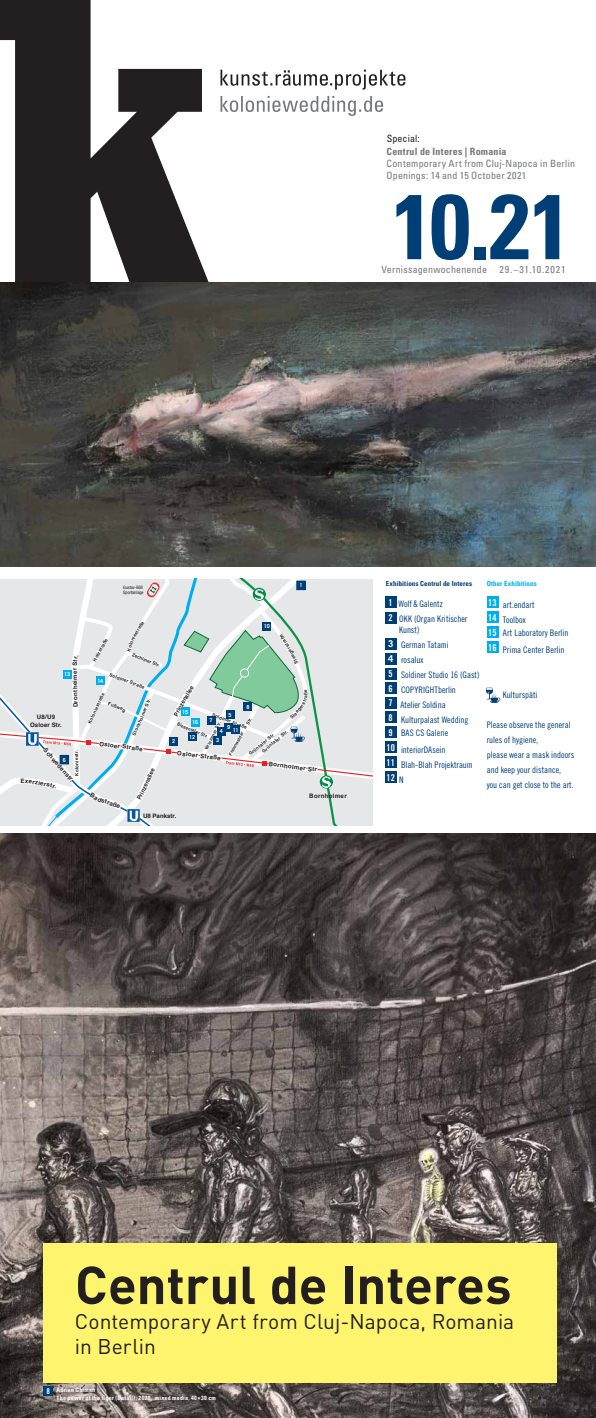
<style>
.page{position:relative;width:596px;height:1418px;background:#fff}
.page>*{position:absolute;margin:0;border:0;box-sizing:border-box;transform-origin:0 0}
.t1{font:700 condensed 91.8px "Univers";color:#003e76}
.t2{font:700 52.5px "DIN Pro";letter-spacing:-.005em;color:#231f20}
.t3{font:21px/25.2px "DIN Pro";letter-spacing:.005em;color:#231f20}
.t4{font:condensed 10px/12px "Univers";letter-spacing:.02em;color:#76787b}
.t5{font:700 condensed 10px "Univers";letter-spacing:.025em;color:#76787b}
.t6{font:condensed 10px "Univers";letter-spacing:.085em;color:#76787b}
.t7{font:condensed 10px "Univers";letter-spacing:.01em;color:#231f20}
.t8{font:9.4px "Trade Gothic LT Std Bd Cn 20";color:#fff}
.t9{font:9px/15px "Trade Gothic LT Std Cn 18";color:#003e76}
.t10{font:8px "Trade Gothic LT Std Bd Cn 20";color:#fff}
.t11{font:700 condensed 7px "Univers";letter-spacing:.01em;color:#003e76}
.t12{font:700 condensed 7px "Univers";letter-spacing:.01em;color:#00aeef}
.t13{font:700 6.1px/7.3px "Helvetica";letter-spacing:.025em;color:#231f20;text-align:center}
.t14{font:700 6.1px "Helvetica";letter-spacing:.05em;color:#231f20}
.t15{font:700 6.1px "Helvetica";color:#231f20}
.t16{font:700 6.1px "Helvetica";letter-spacing:.025em;color:#231f20;scale:.9 1}
.t17{font:700 condensed 6px/8px "Univers";letter-spacing:.035em;color:#fff}
.t18{font:700 5.5px "Trade Gothic LT Std";letter-spacing:-.03em;color:#fff}
.t19{font:700 4.6px "Helvetica";color:#231f20}
.t20{font:700 4.6px "Helvetica";color:#231f20;scale:.9 1}
.t21{font:condensed 4.6px/5.5px "Helvetica Neue";color:#231f20}
.s1{font-family:"Trade Gothic LT Std Bd Cn 20";font-size:9.4px;color:#fff}
.s2{font-family:"Trade Gothic LT Std";font-weight:700;font-size:9.4px;color:#fff}
.s3{font-family:"DIN Pro";font-stretch:normal}
</style>
<div class="page">
<img style="left:0;top:833px;width:595px;height:584px">
<svg style="left:486px;top:687px;width:14px;height:16px"></svg>
<div style="left:384px;top:596px;width:12px;height:12px;background:#003e76"></div>
<div style="left:384px;top:612px;width:12px;height:11px;background:#003e76"></div>
<div style="left:384px;top:638px;width:12px;height:11px;background:#003e76"></div>
<div style="left:384px;top:653px;width:12px;height:11px;background:#003e76"></div>
<div style="left:384px;top:668px;width:12px;height:11px;background:#003e76"></div>
<div style="left:384px;top:682px;width:12px;height:12px;background:#003e76"></div>
<div style="left:384px;top:696px;width:12px;height:12px;background:#003e76"></div>
<div style="left:384px;top:711px;width:12px;height:12px;background:#003e76"></div>
<div style="left:384px;top:726px;width:12px;height:12px;background:#003e76"></div>
<div style="left:384px;top:741px;width:12px;height:12px;background:#003e76"></div>
<div style="left:384px;top:756px;width:12px;height:12px;background:#003e76"></div>
<div style="left:384px;top:771px;width:12px;height:12px;background:#003e76"></div>
<div style="left:486px;top:596px;width:12px;height:12px;background:#00aeef"></div>
<div style="left:486px;top:611px;width:12px;height:12px;background:#00aeef"></div>
<div style="left:486px;top:626px;width:12px;height:12px;background:#00aeef"></div>
<div style="left:486px;top:641px;width:12px;height:12px;background:#00aeef"></div>
<svg style="left:0;top:0;width:209px;height:283px;fill:#231f20"></svg>
<svg style="left:220px;top:96px;width:163px;height:20px"></svg>
<svg style="left:220px;top:70px;width:185px;height:20px"></svg>
<img style="left:0;top:283px;width:595px;height:283px">
<div style="left:43px;top:1242px;width:513px;height:140px;background:#fff46d"></div>
<div style="left:43px;top:1386px;width:10px;height:10px;background:#003e76"></div>
<svg style="left:0;top:579px;width:372px;height:246px;background:#dae2e3"></svg>
<p class="t7" style="left:386px;top:132px;width:34px">Special:</p>
<p class="t5" style="left:386px;top:145px;width:121px">Centrul de Interes | Romania</p>
<p class="t4" style="left:386px;top:157px;width:190px">Contemporary Art from Cluj-Napoca in Berlin<br>Openings: 14 and 15 October 2021</p>
<h1 class="t1" style="left:391px;top:170px;width:180px">10.21</h1>
<p class="t6" style="left:499px;top:263px;width:67px">29.–31.10.2021</p>
<p class="t4" style="left:381px;top:264px;width:107px">Vernissagenwochenende</p>
<p class="t21" style="left:123px;top:584px;width:22px">Gustav-Böß<br>Sportanlage</p>
<p class="t18" style="left:299px;top:582px;width:5px">1</p>
<p class="t11" style="left:386px;top:579px;width:88px">Exhibitions Centrul de Interes</p>
<p class="t12" style="left:486px;top:579px;width:52px">Other Exhibitions</p>
<p class="t19" style="left:132px;top:632px;width:14px;rotate:-59deg">straß</p>
<p class="t18" style="left:264px;top:622px;width:7px">10</p>
<p class="t19" style="left:93px;top:656px;width:11px;rotate:-60deg">olzs</p>
<p class="t19" style="left:133px;top:651px;width:31px;rotate:20deg">Zechliner Str.</p>
<p class="t13" style="left:72px;top:707px;width:38px;rotate:-91deg">Dronthe mi e</p>
<p class="t18" style="left:64px;top:671px;width:8px">13</p>
<p class="t13" style="left:30px;top:713px;width:33px">U8/U9<br>Osloer Str.</p>
<p class="t13" style="left:48px;top:746px;width:44px;rotate:49deg">Schwedenstr.</p>
<p class="t19" style="left:73px;top:775px;width:27px;rotate:-91deg">Koloniestr.</p>
<p class="t18" style="left:63px;top:756px;width:5px">6</p>
<p class="t18" style="left:97px;top:677px;width:7px">14</p>
<p class="t19" style="left:114px;top:672px;width:35px;rotate:21deg">oldiner Straße</p>
<p class="t19" style="left:86px;top:721px;width:35px;rotate:-65deg">Koloniestraße</p>
<p class="t19" style="left:139px;top:714px;width:20px;rotate:-69deg">mer Str.</p>
<p class="t19" style="left:130px;top:733px;width:15px;rotate:-64deg">Stock</p>
<p class="t13" style="left:100px;top:740px;width:45px;rotate:7deg">Osloer Straße</p>
<p class="t16" style="left:143px;top:778px;width:12px;rotate:-66deg">alle</p>
<p class="t18" style="left:246px;top:703px;width:5px">8</p>
<p class="t18" style="left:182px;top:708px;width:7px">15</p>
<p class="t19" style="left:214px;top:710px;width:39px;rotate:22deg">Soldiner Straße</p>
<p class="t18" style="left:228px;top:711px;width:5px">5</p>
<p class="t20" style="left:244px;top:722px;width:9px;rotate:-61deg">Str.</p>
<p class="t18" style="left:209px;top:717px;width:5px">7</p>
<p class="t18" style="left:192px;top:718px;width:8px">16</p>
<p class="t18" style="left:189px;top:733px;width:8px">12</p>
<p class="t20" style="left:179px;top:720px;width:38px;rotate:23deg">Biesentaler Str.</p>
<p class="t20" style="left:202px;top:748px;width:36px;rotate:-63deg">Wriezener Str.</p>
<p class="t18" style="left:227px;top:724px;width:5px">9</p>
<p class="t18" style="left:232px;top:726px;width:7px">11</p>
<p class="t18" style="left:220px;top:728px;width:5px">4</p>
<p class="t19" style="left:260px;top:749px;width:34px;rotate:-40deg">Grüntaler Str.</p>
<p class="t20" style="left:226px;top:753px;width:30px;rotate:-61deg">Freienwalder</p>
<p class="t18" style="left:216px;top:736px;width:5px">3</p>
<p class="t18" style="left:172px;top:737px;width:5px">2</p>
<p class="t19" style="left:256px;top:743px;width:10px;rotate:-39deg">tale</p>
<p class="t19" style="left:247px;top:751px;width:13px;rotate:-38deg">Grün</p>
<p class="t13" style="left:177px;top:749px;width:45px;rotate:7deg">Osloer Straße</p>
<p class="t13" style="left:269px;top:760px;width:50px;rotate:7deg">Bornholmer Str</p>
<p class="t9" style="left:388px;top:596px;width:80px"><sup>1</sup> Wolf&amp;Galentz<br><span class="s1">2</span> OKK (Organ Kritischer</p>
<p class="t9" style="left:388px;top:622px;width:93px;text-indent:11px">Kunst)<br><span class="s2">3</span> German Tatami<br><span class="s2">4</span> rosalux<br><span class="s1">5</span> Soldiner Studio 16 (Gast)<br><sup>6</sup> COPYRIGHTberlin<br><sup>7</sup> Atelier Soldina<br><sup>8</sup> Kulturpalast Wedding</p>
<p class="t9" style="left:386px;top:724px;width:63px;line-height:17px"><span class="s1">9</span> BAS CS Galerie<br><sup>10</sup> interiorDAsein</p>
<p class="t9" style="left:386px;top:757px;width:88px"><sup>11</sup> Blah-Blah Projektraum</p>
<p class="t8" style="left:386px;top:771px;width:19px">12 <sub>N</sub></p>
<p class="t9" style="left:488px;top:597px;width:48px"><sup>13</sup> art.endart<br><sup>14</sup> Toolbox</p>
<p class="t9" style="left:488px;top:624px;width:81px;line-height:17px"><span class="s1">15</span> Art Laboratory Berlin<br><sup>16</sup> Prima Center Berlin</p>
<p class="t9" style="left:502px;top:687px;width:36px">Kulturspäti</p>
<p class="t9" style="left:486px;top:716px;width:89px">Please observe the general rules of hygiene,<br>please wear a mask indoors and keep your distance,<br>you can get close to the art.</p>
<p class="t14" style="left:309px;top:791px;width:39px">Bornholmer</p>
<p class="t15" style="left:143px;top:811px;width:35px">U8 Pankstr.</p>
<h2 class="t2" style="left:75px;top:1249px;width:438px">Centrul de Interes</h2>
<h3 class="t3" style="left:75px;top:1308px;width:440px">Contemporary Art from Cluj-Napoca, Romania in Berlin</h3>
<p class="t17" style="left:57px;top:1386px;width:161px">Adrian Ghiman<br>The power of the tiger (Detail), 2020, mixed media, 40<span class="s3">×</span>30 cm</p>
<p class="t10" style="left:46px;top:1386px;width:5px">8</p>
</div>
